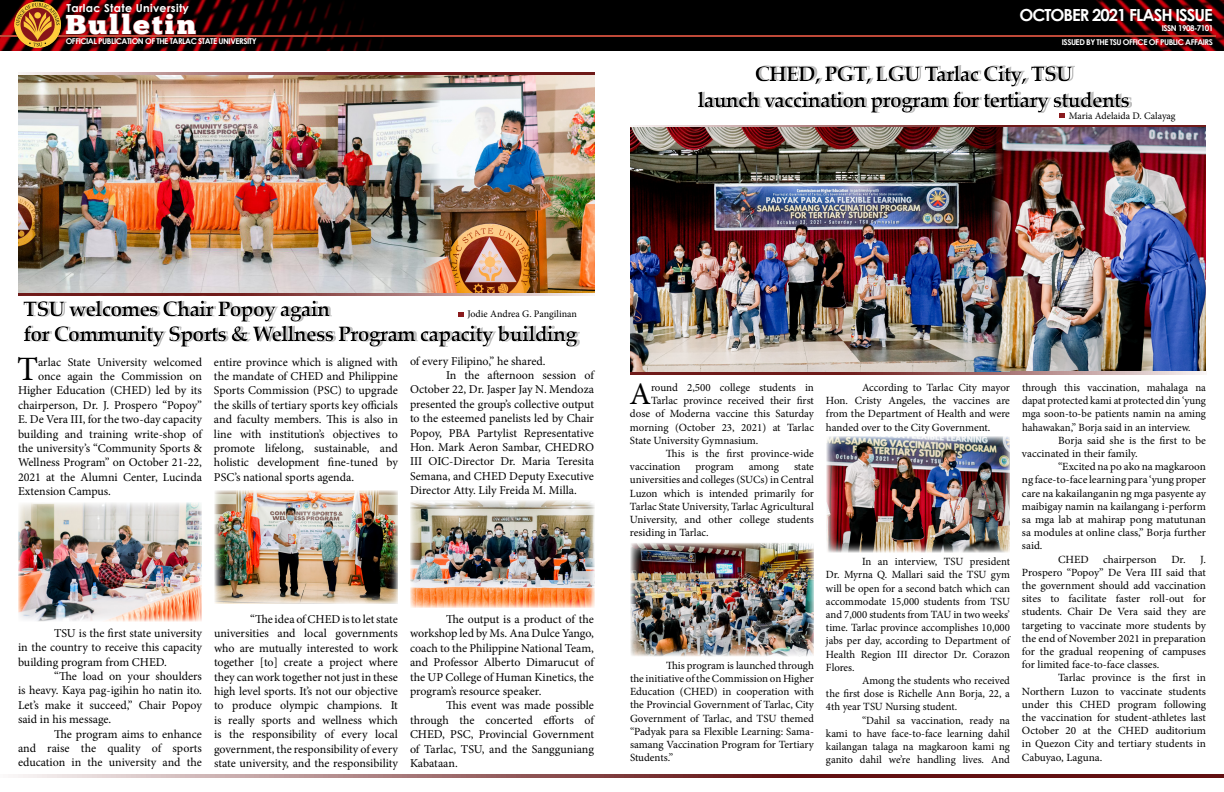
<style>
.page{position:relative;width:1224px;height:792px;background:#fff}
.page>*{position:absolute;margin:0;border:0;box-sizing:border-box;transform-origin:0 0}
.t1{font:34.2px "Minion Pro";color:#000}
.t2{font:31.3px "Minion Pro";color:#000}
.t3{font:27px "Chunk Five Ex";letter-spacing:.07em;color:#fff;scale:1.11 1}
.t4{font:700 21px/26px "Palatino Linotype";letter-spacing:-.03em;color:#000101;text-align:center}
.t5{font:700 16.7px "Century Gothic";letter-spacing:-.06em;color:#fff}
.t6{font:12px/14.4px "Minion Pro";color:#000;text-align:justify}
.t7{font:11px/13.2px "Minion Pro";color:#000;text-align:justify}
.t8{font:700 11px "Century Gothic";letter-spacing:.03em;color:#fff}
.t9{font:10px "Minion Pro";color:#000}
.t10{font:700 8px "Century Gothic";letter-spacing:-.06em;color:#fff}
</style>
<div class="page">
<div style="left:622px;top:362px;width:593px;height:13px;background:#41ad49;opacity:.27"></div>
<div style="left:9px;top:283px;width:595px;height:13px;background:#41ad49;opacity:.27"></div>
<div style="left:9px;top:65px;width:595px;height:13px;background:#41ad49;opacity:.27"></div>
<div style="left:0;top:774px;width:1224px;height:11px;background:#41ad49;opacity:.27"></div>
<div style="left:690px;top:57px;width:448px;height:61px;background:#000;opacity:.5"></div>
<div style="left:14px;top:293px;width:572px;height:61px;background:#000;opacity:.5"></div>
<div style="left:0;top:0;width:1224px;height:53px;background:#41ad49;opacity:.27"></div>
<div style="left:0;top:28px;width:1223px;height:10px;background:#41ad49;opacity:.27"></div>
<img style="left:14px;top:1px;width:47px;height:47px">
<img style="left:18px;top:75px;width:392px;height:217px">
<img style="left:410px;top:75px;width:185px;height:217px">
<img style="left:214px;top:490px;width:184px;height:113px">
<img style="left:411px;top:500px;width:184px;height:108px">
<img style="left:18px;top:502px;width:184px;height:119px">
<div style="left:621px;top:118px;width:594px;height:13px;background:#41ad49;opacity:.27"></div>
<img style="left:630px;top:128px;width:380px;height:244px">
<img style="left:958px;top:128px;width:248px;height:243px">
<svg style="left:1059px;top:114px;width:6px;height:4px"></svg>
<img style="left:630px;top:543px;width:184px;height:113px">
<img style="left:826px;top:437px;width:184px;height:115px">
<svg style="left:65px;top:13px;width:132px;height:23px;background:#55080b"></svg>
<svg style="left:458px;top:312px;width:6px;height:5px"></svg>
<p class="t8" style="left:66px;top:-1px;width:124px">Tarlac State University</p>
<p class="t10" style="left:66px;top:35px;width:192px">OFFICIAL PUBLICATION OF THE TARLAC STATE UNIVERSITY</p>
<h3 class="t3" style="left:66px;top:4px;width:119px">Bulletin</h3>
<h3 class="t5" style="left:1019px;top:2px;width:195px">OCTOBER 2021 FLASH ISSUE</h3>
<p class="t10" style="left:1162px;top:22px;width:53px">ISSN 1908-7101</p>
<p class="t10" style="left:1062px;top:36px;width:153px">ISSUED BY THE TSU OFFICE OF PUBLIC AFFAIRS</p>
<h3 class="t4" style="left:698px;top:60px;width:434px">CHED, PGT, LGU Tarlac City, TSU<br>launch vaccination program for tertiary students</h3>
<p class="t9" style="left:1069px;top:109px;width:108px">Maria Adelaida D. Calayag</p>
<h3 class="t4" style="left:23px;top:296px;width:556px;line-height:24.6px;text-align:left">TSU welcomes Chair Popoy again<br>for Community Sports &amp; Wellness Program capacity building</h3>
<p class="t9" style="left:467px;top:307px;width:111px">Jodie Andrea G. Pangilinan</p>
<h1 class="t1" style="left:17px;top:346px;width:23px">T</h1>
<p class="t6" style="left:38px;top:355px;width:165px">arlac State University welcomed</p>
<p class="t6" style="left:38px;top:369px;width:165px">once again the Commission on</p>
<p class="t6" style="left:18px;top:383px;width:186px">Higher Education (CHED) led by its</p>
<p class="t6" style="left:18px;top:398px;width:186px">chairperson, Dr. J. Prospero “Popoy”</p>
<p class="t6" style="left:18px;top:412px;width:186px">E. De Vera III, for the two-day capacity</p>
<p class="t6" style="left:18px;top:427px;width:186px">building and training write-shop of</p>
<p class="t6" style="left:18px;top:441px;width:186px">the university’s “Community Sports &amp;</p>
<p class="t6" style="left:18px;top:455px;width:186px">Wellness Program” on October 21-22,</p>
<p class="t6" style="left:18px;top:470px;width:185px">2021 at the Alumni Center, Lucinda</p>
<p class="t6" style="left:18px;top:484px;width:95px">Extension Campus.</p>
<p class="t6" style="left:214px;top:355px;width:186px">entire province which is aligned with the mandate of CHED and Philippine Sports Commission (PSC) to upgrade the skills of tertiary sports key officials and faculty members. This is also in line with institution’s objectives to promote lifelong, sustainable, and holistic development fine-tuned by PSC’s national sports agenda.</p>
<p class="t6" style="left:410px;top:354px;width:137px">of every Filipino,” he shared.</p>
<p class="t6" style="left:446px;top:368px;width:149px">In the afternoon session of</p>
<p class="t6" style="left:410px;top:382px;width:186px">October 22, Dr. Jasper Jay N. Mendoza</p>
<p class="t6" style="left:410px;top:397px;width:186px">presented the group’s collective output</p>
<p class="t6" style="left:410px;top:411px;width:186px">to the esteemed panelists led by Chair</p>
<p class="t6" style="left:410px;top:426px;width:185px">Popoy, PBA Partylist Representative</p>
<p class="t6" style="left:410px;top:440px;width:186px">Hon. Mark Aeron Sambar, CHEDRO</p>
<p class="t6" style="left:410px;top:454px;width:186px">III OIC-Director Dr. Maria Teresita</p>
<p class="t6" style="left:410px;top:469px;width:185px">Semana, and CHED Deputy Executive</p>
<p class="t6" style="left:410px;top:483px;width:168px">Director Atty. Lily Freida M. Milla.</p>
<p class="t6" style="left:18px;top:626px;width:186px;text-indent:36px">TSU is the first state university in the country to receive this capacity building program from CHED.</p>
<p class="t6" style="left:18px;top:669px;width:186px;text-indent:36px">“The load on your shoulders is heavy. Kaya pag-igihin ho natin ito.<br>Let’s make it succeed,” Chair Popoy said in his message.</p>
<p class="t6" style="left:18px;top:727px;width:186px;text-indent:36px">The program aims to enhance and raise the quality of sports education in the university and the</p>
<p class="t6" style="left:214px;top:612px;width:186px;text-indent:36px">“The idea of CHED is to let state universities and local governments who are mutually interested to work together [to] create a project where they can work together not just in these high level sports. It’s not our objective to produce olympic champions. It is really sports and wellness which is the responsibility of every local government, the responsibility of every state university, and the responsibility</p>
<p class="t6" style="left:410px;top:612px;width:186px;text-indent:36px">The output is a product of the workshop led by Ms. Ana Dulce Yango, coach to the Philippine National Team, and Professor Alberto Dimarucut of the UP College of Human Kinetics, the program’s resource speaker.</p>
<p class="t6" style="left:410px;top:698px;width:186px;text-indent:36px">This event was made possible through the concerted efforts of CHED, PSC, Provincial Government of Tarlac, TSU, and the Sangguniang Kabataan.</p>
<h2 class="t2" style="left:629px;top:373px;width:23px">A</h2>
<p class="t7" style="left:651px;top:381px;width:164px">round 2,500 college students in</p>
<p class="t7" style="left:651px;top:394px;width:165px">Tarlac province received their first</p>
<p class="t7" style="left:630px;top:407px;width:186px">dose of Moderna vaccine this Saturday</p>
<p class="t7" style="left:630px;top:421px;width:185px">morning (October 23, 2021) at Tarlac</p>
<p class="t7" style="left:630px;top:434px;width:130px">State University Gymnasium.</p>
<p class="t7" style="left:666px;top:447px;width:149px">This is the first province-wide</p>
<p class="t7" style="left:630px;top:460px;width:52px">vaccination</p>
<p class="t7" style="left:696px;top:460px;width:40px">program</p>
<p class="t7" style="left:749px;top:460px;width:32px">among</p>
<p class="t7" style="left:630px;top:460px;width:186px;text-indent:164px">state universities and colleges (SUCs) in Central Luzon which is intended primarily for Tarlac State University, Tarlac Agricultural University, and other college students residing in Tarlac.</p>
<p class="t7" style="left:630px;top:659px;width:186px;text-indent:36px">This program is launched through the initiative of the Commission on Higher Education (CHED) in cooperation with the Provincial Government of Tarlac, City Government of Tarlac, and TSU themed “Padyak para sa Flexible Learning: Sama&shy;samang Vaccination Program for Tertiary Students.”</p>
<p class="t7" style="left:826px;top:381px;width:186px;text-indent:36px">According to Tarlac City mayor Hon. Cristy Angeles, the vaccines are from the Department of Health and were handed over to the City Government.</p>
<p class="t7" style="left:826px;top:555px;width:186px;text-indent:36px">In an interview, TSU president Dr. Myrna Q. Mallari said the TSU gym will be open for a second batch which can accommodate 15,000 students from TSU and 7,000 students from TAU in two weeks’ time. Tarlac province accomplishes 10,000 jabs per day, according to Department of Health Region III director Dr. Corazon Flores.</p>
<p class="t7" style="left:826px;top:674px;width:186px;text-indent:36px">Among the students who received the first dose is Richelle Ann Borja, 22, a 4th year TSU Nursing student.</p>
<p class="t7" style="left:826px;top:713px;width:186px;text-indent:36px">“Dahil sa vaccination, ready na kami to have face-to-face learning dahil kailangan talaga na magkaroon kami ng ganito dahil we’re handling lives. And</p>
<p class="t7" style="left:1022px;top:381px;width:186px">through this vaccination, mahalaga na dapat protected kami at protected din ‘yung mga soon-to-be patients namin na aming hahawakan,” Borja said in an interview.</p>
<p class="t7" style="left:1022px;top:434px;width:185px;text-indent:36px">Borja said she is the first to be vaccinated in their family.</p>
<p class="t7" style="left:1058px;top:460px;width:149px">“Excited na po ako na magkaroon</p>
<p class="t7" style="left:1022px;top:473px;width:186px">ng face-to-face learning para ‘yung proper</p>
<p class="t7" style="left:1022px;top:487px;width:185px">care na kakailanganin ng mga pasyente ay</p>
<p class="t7" style="left:1022px;top:500px;width:185px">maibigay namin na kailangang i-perform</p>
<p class="t7" style="left:1022px;top:513px;width:185px">sa mga lab at mahirap pong matutunan</p>
<p class="t7" style="left:1022px;top:526px;width:186px">sa modules at online class,” Borja further</p>
<p class="t7" style="left:1022px;top:539px;width:22px">said.</p>
<p class="t7" style="left:1058px;top:553px;width:32px">CHED</p>
<p class="t7" style="left:1103px;top:553px;width:55px">chairperson</p>
<p class="t7" style="left:1022px;top:553px;width:186px;text-indent:149px">Dr. J.<br>Prospero “Popoy” De Vera III said that the government should add vaccination sites to facilitate faster roll-out for students. Chair De Vera said they are targeting to vaccinate more students by the end of November 2021 in preparation for the gradual reopening of campuses for limited face-to-face classes.</p>
<p class="t7" style="left:1022px;top:671px;width:186px;text-indent:36px">Tarlac province is the first in Northern Luzon to vaccinate students under this CHED program following the vaccination for student-athletes last October 20 at the CHED auditorium in Quezon City and tertiary students in Cabuyao, Laguna.</p>
</div>
